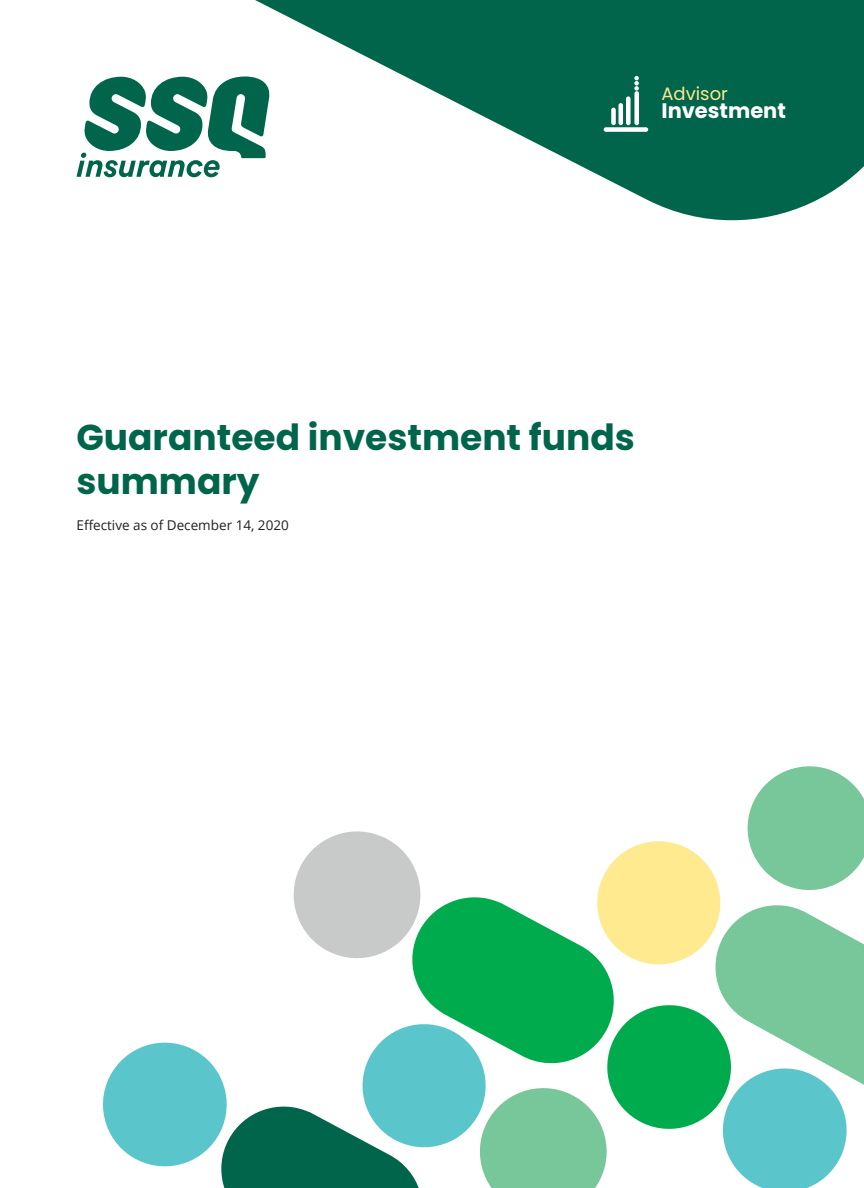
<style>
.page{position:relative;width:864px;height:1188px;background:#fff}
.page>*{position:absolute;margin:0;border:0;box-sizing:border-box;transform-origin:0 0}
.t1{font:700 36px/43.2px "Poppins";color:#00654b}
.t2{font:700 21px "Poppins";color:#fff}
.t3{font:18px "Poppins";color:#ffea90}
.t4{font:13.5px "Open Sans";color:#231f20}
</style>
<div class="page">
<svg style="left:76px;top:76px;width:158px;height:101px"></svg>
<svg style="left:103px;top:766px;width:761px;height:422px"></svg>
<svg style="left:234px;top:0;width:630px;height:220px;fill:#00654b"></svg>
<div style="left:604px;top:127px;width:44px;height:5px;background:#fff;border-radius:2px"></div>
<div style="left:611px;top:108px;width:5px;height:17px;background:#fff;border-radius:2px"></div>
<div style="left:618px;top:103px;width:5px;height:22px;background:#fff;border-radius:2px"></div>
<div style="left:626px;top:96px;width:5px;height:29px;background:#fff;border-radius:2px"></div>
<div style="left:634px;top:91px;width:5px;height:34px;background:#fff;border-radius:2px"></div>
<svg style="left:634px;top:76px;width:5px;height:15px"></svg>
<p class="t3" style="left:661px;top:83px;width:68px">Advisor</p>
<p class="t2" style="left:661px;top:99px;width:126px">Investment</p>
<p class="t1" style="left:76px;top:416px;width:560px">Guaranteed investment funds summary</p>
<p class="t4" style="left:76px;top:516px;width:214px">Effective as of December 14, 2020</p>
</div>
